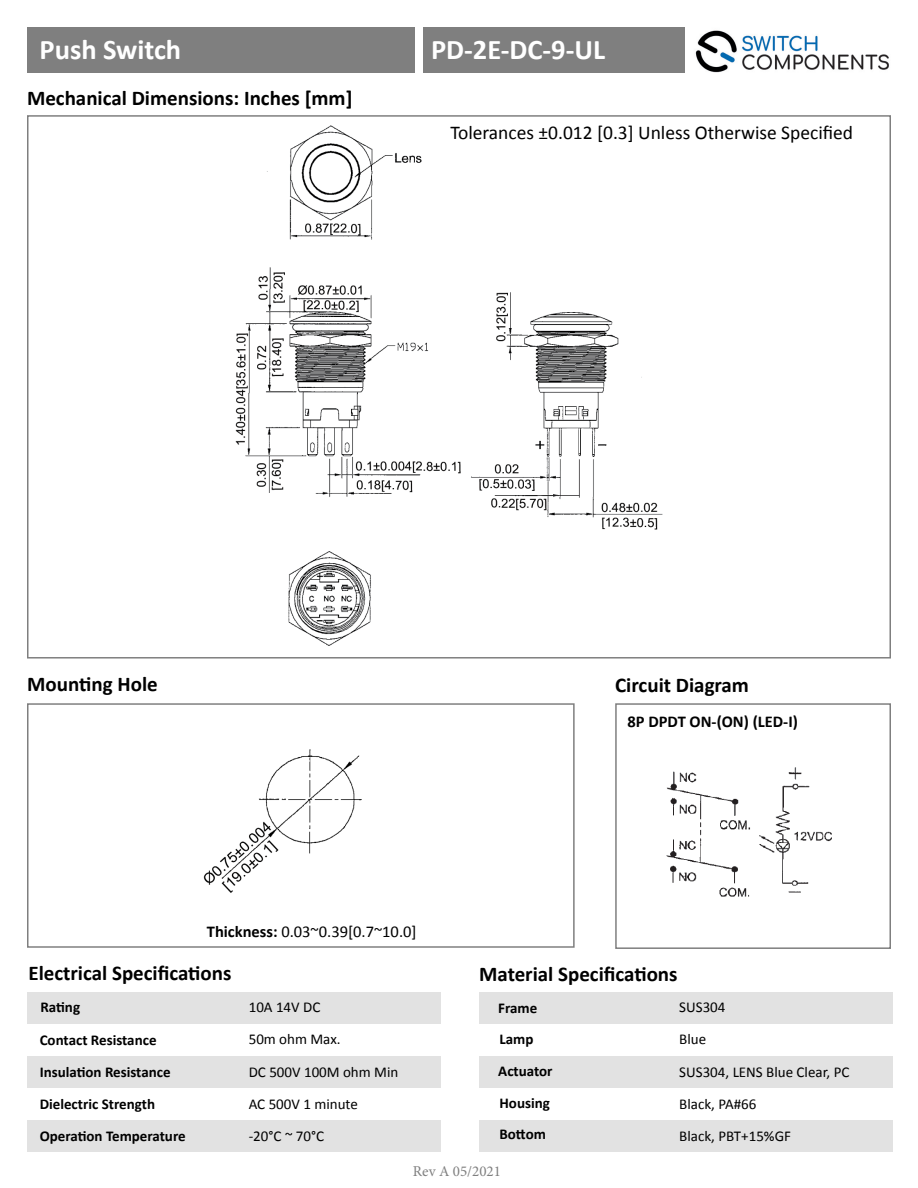
<style>
.page{position:relative;width:918px;height:1188px;background:#fff}
.page>*{position:absolute;margin:0;border:0;box-sizing:border-box;transform-origin:0 0}
.t1{font:700 28.5px "Calibri";color:#fff}
.t2{font:700 21px "Calibri";color:#000}
.t3{font:19.5px "Calibri";color:#000}
.t4{font:16.5px "Calibri";color:#000}
.t5{font:700 16.5px "Calibri";color:#000}
.t6{font:15px "Calibri";color:#000}
.t7{font:700 15px "Calibri";color:#000}
.t8{font:15px "Minion Pro";color:#7f7f7f}
.s1{font-weight:700}
</style>
<div class="page">
<img style="left:695px;top:30px;width:194px;height:43px">
<div style="left:27px;top:703px;width:548px;height:245px;border:2px solid #7f7f7f"></div>
<div style="left:615px;top:703px;width:276px;height:246px;border:2px solid #7f7f7f"></div>
<div style="left:27px;top:27px;width:388px;height:46px;background:#7f7f7f"></div>
<div style="left:423px;top:27px;width:262px;height:46px;background:#7f7f7f"></div>
<div style="left:27px;top:992px;width:414px;height:31px;background:#e2e2e2"></div>
<div style="left:479px;top:992px;width:414px;height:31px;background:#e2e2e2"></div>
<div style="left:27px;top:1056px;width:414px;height:32px;background:#e2e2e2"></div>
<div style="left:479px;top:1056px;width:414px;height:32px;background:#e2e2e2"></div>
<div style="left:27px;top:1120px;width:414px;height:32px;background:#e2e2e2"></div>
<div style="left:479px;top:1120px;width:414px;height:32px;background:#e2e2e2"></div>
<img style="left:203px;top:749px;width:159px;height:144px">
<img style="left:235px;top:125px;width:428px;height:521px">
<div style="left:553px;top:270px;width:21px;height:23px;background:#fff"></div>
<img style="left:666px;top:767px;width:166px;height:130px">
<p class="t1" style="left:40px;top:29px;width:143px">Push Switch</p>
<p class="t1" style="left:431px;top:29px;width:175px">PD-2E-DC-9-UL</p>
<p class="t2" style="left:27px;top:83px;width:327px">Mechanical Dimensions: Inches [mm]</p>
<p class="t3" style="left:450px;top:120px;width:404px">Tolerances ±0.012 [0.3] Unless Otherwise Specified</p>
<p class="t2" style="left:27px;top:669px;width:132px">Mounting Hole</p>
<p class="t2" style="left:615px;top:671px;width:135px">Circuit Diagram</p>
<p class="t4" style="left:207px;top:921px;width:211px"><span class="s1">Thickness:</span> 0.03~0.39[0.7~10.0]</p>
<p class="t5" style="left:627px;top:710px;width:172px">8P DPDT ON-(ON) (LED-I)</p>
<p class="t2" style="left:28px;top:958px;width:205px">Electrical Specifications</p>
<p class="t2" style="left:479px;top:959px;width:200px">Material Specifications</p>
<p class="t7" style="left:40px;top:996px;width:41px">Rating</p>
<p class="t7" style="left:40px;top:1030px;width:118px">Contact Resistance</p>
<p class="t7" style="left:40px;top:1062px;width:132px">Insulation Resistance</p>
<p class="t7" style="left:40px;top:1094px;width:117px">Dielectric Strength</p>
<p class="t7" style="left:40px;top:1125px;width:148px">Operation Temperature</p>
<p class="t6" style="left:249px;top:998px;width:73px">10A 14V DC</p>
<p class="t7" style="left:498px;top:997px;width:41px">Frame</p>
<p class="t6" style="left:249px;top:1030px;width:93px">50m ohm Max.</p>
<p class="t7" style="left:500px;top:1028px;width:36px">Lamp</p>
<p class="t6" style="left:249px;top:1063px;width:151px">DC 500V 100M ohm Min</p>
<p class="t6" style="left:249px;top:1095px;width:111px">AC 500V 1 minute</p>
<p class="t6" style="left:249px;top:1127px;width:77px">-20°C ~ 70°C</p>
<p class="t7" style="left:498px;top:1061px;width:56px">Actuator</p>
<p class="t7" style="left:500px;top:1093px;width:52px">Housing</p>
<p class="t7" style="left:500px;top:1124px;width:48px">Bottom</p>
<p class="t8" style="left:413px;top:1162px;width:90px">Rev A 05/2021</p>
<p class="t6" style="left:679px;top:998px;width:48px">SUS304</p>
<p class="t6" style="left:679px;top:1030px;width:28px">Blue</p>
<p class="t6" style="left:679px;top:1063px;width:172px">SUS304, LENS Blue Clear, PC</p>
<p class="t6" style="left:679px;top:1094px;width:79px">Black, PA#66</p>
<p class="t6" style="left:679px;top:1127px;width:113px">Black, PBT+15%GF</p>
</div>
